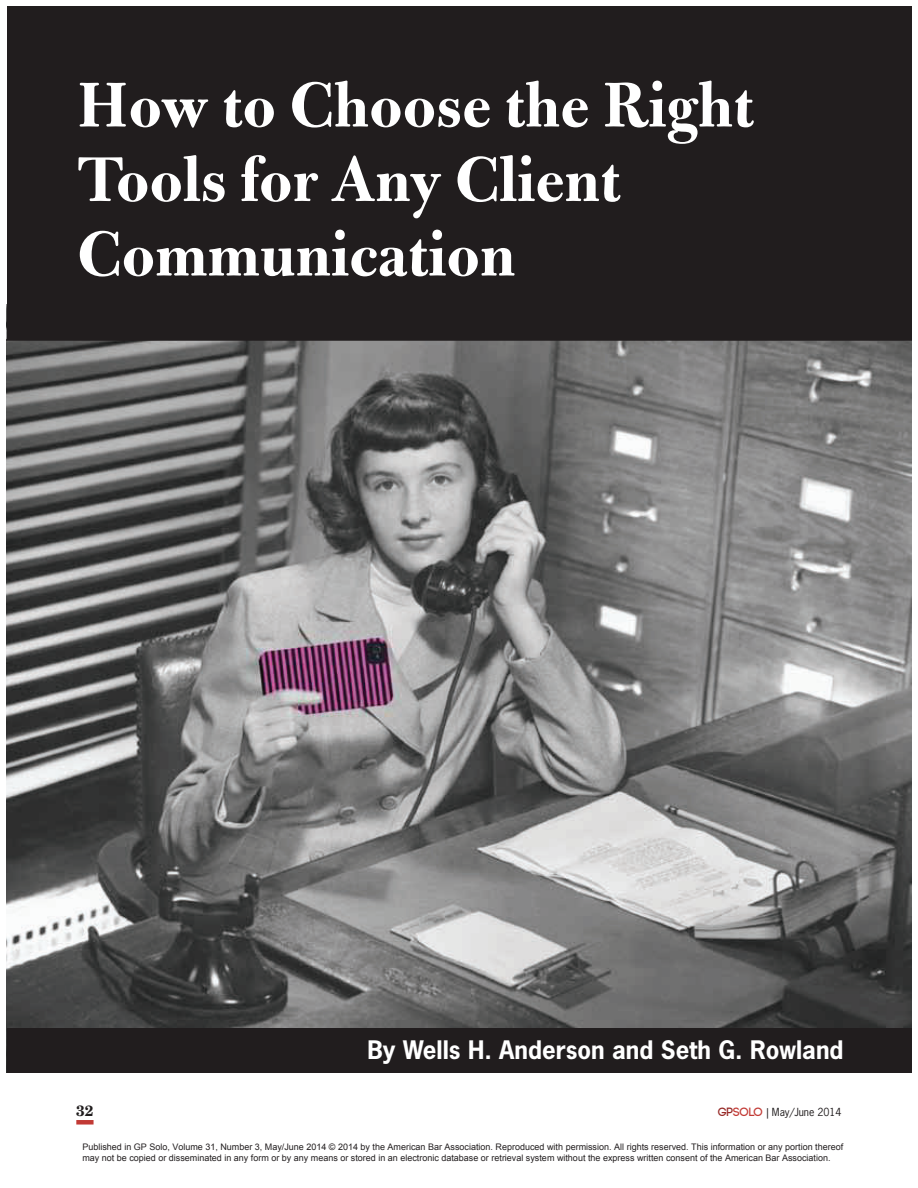
<style>
.page{position:relative;width:918px;height:1188px;background:#fff}
.page>*{position:absolute;margin:0;border:0;box-sizing:border-box;transform-origin:0 0}
.t1{font:700 67.8px/74.6px "Bulmer MT Std";color:#fff}
.t2{font:700 24px "News Gothic Std";color:#fff}
.t3{font:700 15px "New Century Schlbk LT Std";color:#211d1e}
.t4{font:10.5px "News Gothic Std";color:#211d1e}
.t5{font:9px/10.8px "Arial";color:#231f20}
.s1{font-family:"Code";font-weight:700;font-size:12px;color:#962926}
.s2{font-family:"Code";font-weight:700;font-size:12px;color:#c23a35}
</style>
<div class="page">
<div style="left:76px;top:1120px;width:18px;height:5px;background:#c23a35"></div>
<img style="left:7px;top:341px;width:904px;height:688px">
<div style="left:7px;top:1029px;width:904px;height:44px;background:#211d1e"></div>
<div style="left:7px;top:7px;width:904px;height:334px;background:#211d1e"></div>
<h1 class="t1" style="left:77px;top:66px;width:678px">How to Choose the Right<br>Tools for Any Client<br>Communication</h1>
<h2 class="t2" style="left:367px;top:1040px;width:478px">By Wells H. Anderson and Seth G. Rowland</h2>
<h3 class="t3" style="left:76px;top:1102px;width:19px">32</h3>
<p class="t4" style="left:718px;top:1108px;width:125px"><span class="s1">GP</span><span class="s2">SOLO</span> | May/June 2014</p>
<p class="t5" style="left:82px;top:1142px;width:762px">Published in GP Solo, Volume 31, Number 3, May/June 2014 © 2014 by the American Bar Association. Reproduced with permission. All rights reserved. This information or any portion thereof may not be copied or disseminated in any form or by any means or stored in an electronic database or retrieval system without the express written consent of the American Bar Association.</p>
</div>
